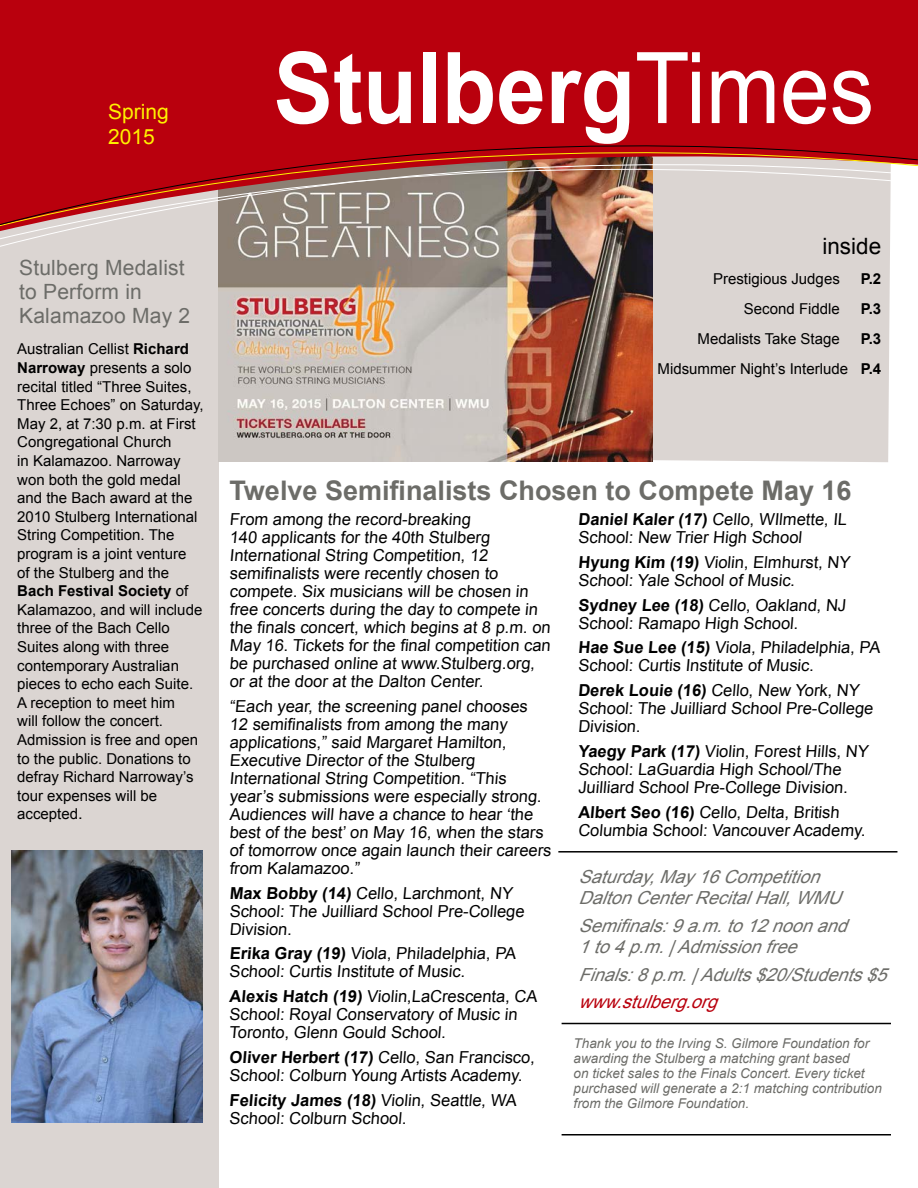
<style>
.page{position:relative;width:918px;height:1188px;background:#fff}
.page>*{position:absolute;margin:0;border:0;box-sizing:border-box;transform-origin:0 0}
.t1{font:700 99px "Arial";color:#fff;scale:.9 1}
.t2{font:700 27px "Arial";color:#6c6c68}
.t3{font:22.5px "Arial";color:#000}
.t4{font:21px/24px "Arial";letter-spacing:.01em;color:#6c6c68}
.t5{font:21px/25.2px "Arial";color:#fff200}
.t6{font:italic 18px/21px "Arial";color:#6c6c68}
.t7{font:italic 18px "Arial";color:#b9000d}
.t8{font:16.5px/18px "Arial";color:#000}
.t9{font:15px/18.6px "Arial";color:#000}
.t10{font:700 15px "Arial";color:#000}
.t11{font:italic 13.5px/15px "Arial";color:#6c6c68}
.s1{font-weight:400}
.s2{font-weight:700}
.s3{font-size:16.5px}
</style>
<div class="page">
<div style="left:645px;top:247px;width:245px;height:215px;background:#dbd5d2"></div>
<div style="left:0;top:189px;width:218px;height:999px;background:#dbd5d2"></div>
<img style="left:11px;top:850px;width:191px;height:273px">
<img style="left:218px;top:247px;width:435px;height:214px">
<hr style="left:558px;top:851px;width:339px;height:2px;background:#000">
<hr style="left:562px;top:1023px;width:329px;height:1px;background:#000">
<hr style="left:562px;top:1134px;width:329px;height:2px;background:#000">
<div style="left:0;top:0;width:918px;height:132px;background:#b9000d"></div>
<svg style="left:0;top:240px;width:890px;height:7px"></svg>
<svg style="left:0;top:226px;width:891px;height:14px"></svg>
<svg style="left:0;top:132px;width:918px;height:94px;background:#b75e5c"></svg>
<p class="t5" style="left:108px;top:99px;width:62px">Spring<br>2015</p>
<h1 class="t1" style="left:274px;top:22px;width:669px">Stulberg<span class="s1">Times</span></h1>
<p class="t4" style="left:19px;top:256px;width:173px">Stulberg Medalist to Perform in<br>Kalamazoo May 2</p>
<p class="t9" style="left:17px;top:340px;width:188px">Australian Cellist <span class="s2">Richard<br>Narroway</span> presents a solo recital titled “Three Suites,<br>Three Echoes” on Saturday,<br>May 2, at 7:30 p.m. at First<br>Congregational Church<br>in Kalamazoo. Narroway won both the gold medal and the Bach award at the<br>2010 Stulberg International<br>String Competition. The program is a joint venture<br>of the Stulberg and the<br><span class="s2">Bach Festival Society</span> of<br>Kalamazoo, and will include three of the Bach Cello<br>Suites along with three contemporary Australian pieces to echo each Suite.<br>A reception to meet him<br>will follow the concert.<br>Admission is free and open to the public. Donations to defray Richard Narroway’s tour expenses will be accepted<span class="s3">.</span></p>
<h3 class="t3" style="left:822px;top:232px;width:60px">inside</h3>
<p class="t9" style="left:713px;top:270px;width:128px">Prestigious Judges</p>
<p class="t10" style="left:861px;top:269px;width:22px">P.2</p>
<p class="t9" style="left:744px;top:300px;width:97px">Second Fiddle</p>
<p class="t10" style="left:861px;top:299px;width:22px">P.3</p>
<p class="t9" style="left:698px;top:330px;width:144px">Medalists Take Stage</p>
<p class="t9" style="left:658px;top:324px;width:225px;line-height:30px;text-align:right"><span class="s2">P.3<br></span>Midsummer Night’s Interlude <span class="s2">P.4</span></p>
<h2 class="t2" style="left:230px;top:473px;width:624px">Twelve Semifinalists Chosen to Compete May 16</h2>
<p class="t8" style="left:229px;top:510px;width:324px">From among the record-breaking<br>140 applicants for the 40th Stulberg International String Competition, 12 semifinalists were recently chosen to compete. Six musicians will be chosen in free concerts during the day to compete in the finals concert, which begins at 8 p.m. on May 16. Tickets for the final competition can be purchased online at www.Stulberg.org, or at the door at the Dalton Center.</p>
<p class="t8" style="left:229px;top:697px;width:325px">“Each year, the screening panel chooses 12 semifinalists from among the many applications,” said Margaret Hamilton, Executive Director of the Stulberg International String Competition. “This year’s submissions were especially strong.<br>Audiences will have a chance to hear ‘the best of the best’ on May 16, when the stars of tomorrow once again launch their careers from Kalamazoo.”</p>
<p class="t8" style="left:229px;top:884px;width:298px"><span class="s2">Max Bobby (14)</span> Cello, Larchmont, NY<br>School: The Juilliard School Pre-College<br>Division.</p>
<p class="t8" style="left:229px;top:945px;width:290px"><span class="s2">Erika Gray (19)</span> Viola, Philadelphia, PA<br>School: Curtis Institute of Music.</p>
<p class="t8" style="left:229px;top:987px;width:311px"><span class="s2">Alexis Hatch (19)</span> Violin,LaCrescenta, CA<br>School: Royal Conservatory of Music in<br>Toronto, Glenn Gould School.</p>
<p class="t8" style="left:229px;top:1048px;width:309px"><span class="s2">Oliver Herbert (17)</span> Cello, San Francisco,<br>School: Colburn Young Artists Academy.</p>
<p class="t8" style="left:229px;top:1091px;width:290px"><span class="s2">Felicity James (18)</span> Violin, Seattle, WA<br>School: Colburn School.</p>
<p class="t8" style="left:578px;top:510px;width:272px"><span class="s2">Daniel Kaler (17)</span> Cello, WIlmette, IL<br>School: New Trier High School</p>
<p class="t8" style="left:578px;top:553px;width:275px"><span class="s2">Hyung Kim (19)</span> Violin, Elmhurst, NY<br>School: Yale School of Music.</p>
<p class="t8" style="left:578px;top:596px;width:271px"><span class="s2">Sydney Lee (18)</span> Cello, Oakland, NJ<br>School: Ramapo High School.</p>
<p class="t8" style="left:578px;top:639px;width:305px"><span class="s2">Hae Sue Lee (15)</span> Viola, Philadelphia, PA<br>School: Curtis Institute of Music.</p>
<p class="t8" style="left:578px;top:681px;width:298px"><span class="s2">Derek Louie (16)</span> Cello, New York, NY<br>School: The Juilliard School Pre-College<br>Division.</p>
<p class="t8" style="left:578px;top:742px;width:294px"><span class="s2">Yaegy Park (17)</span> Violin, Forest Hills, NY<br>School: LaGuardia High School/The<br>Juilliard School Pre-College Division.</p>
<p class="t8" style="left:578px;top:803px;width:291px"><span class="s2">Albert Seo (16)</span> Cello, Delta, British<br>Columbia School: Vancouver Academy.</p>
<p class="t6" style="left:578px;top:866px;width:273px">Saturday,May16Competition<br>DaltonCenterRecitalHall,WMU</p>
<p class="t6" style="left:578px;top:915px;width:279px">Semifinals:9a.m.to12noonand<br>1to4p.m.|Admissionfree</p>
<p class="t6" style="left:578px;top:964px;width:319px">Finals:8p.m.|Adults$20/Students$5</p>
<p class="t7" style="left:578px;top:990px;width:149px">www.stulberg.org</p>
<p class="t11" style="left:574px;top:1036px;width:310px">Thank you to the Irving S. Gilmore Foundation for awarding the Stulberg a matching grant based<br>on ticket sales to the Finals Concert. Every ticket purchased will generate a 2:1 matching contribution from the Gilmore Foundation.</p>
</div>
